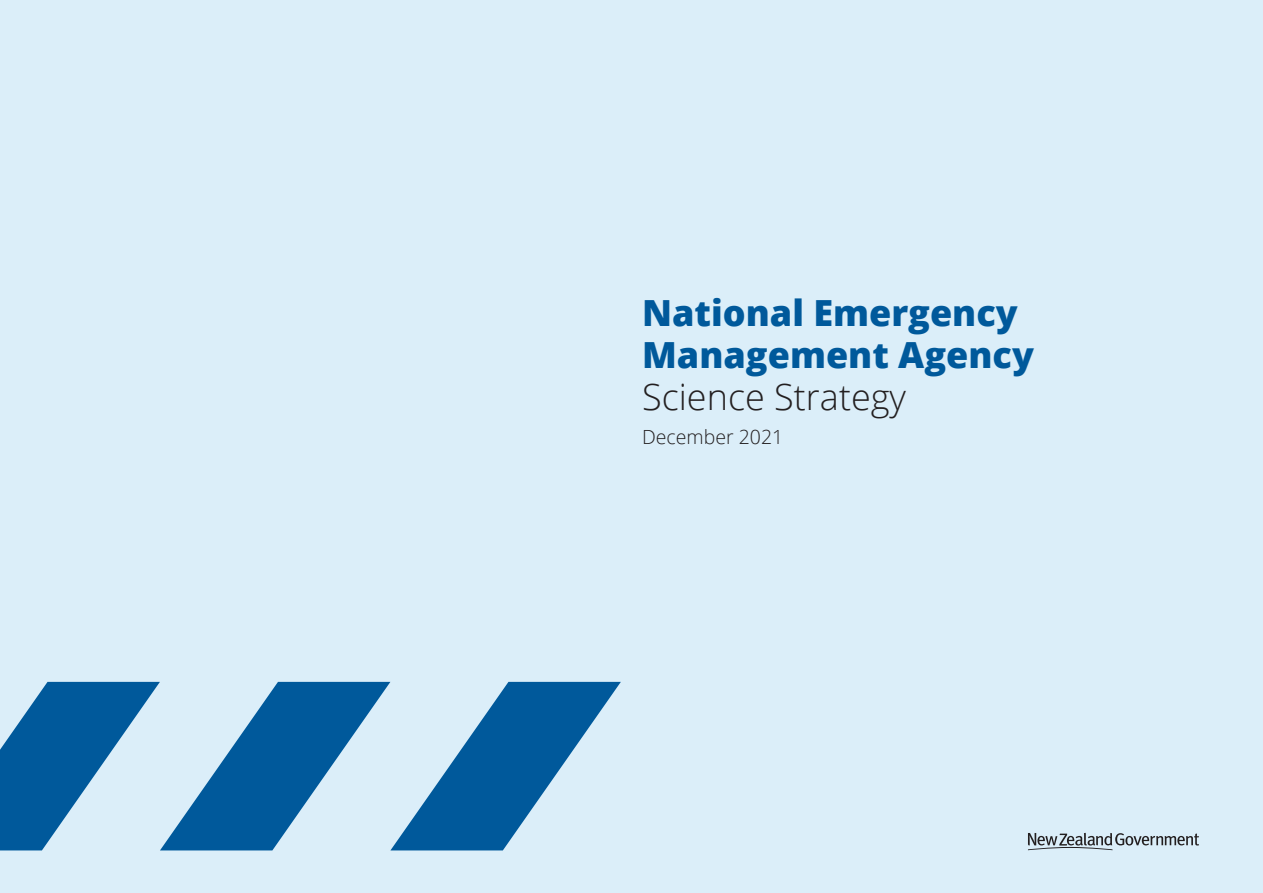
<style>
.page{position:relative;width:1263px;height:893px;background:#dbeef9}
.page>*{position:absolute;margin:0;border:0;box-sizing:border-box;transform-origin:0 0}
.t1{font:800 36px/42px "Open Sans";color:#00599b}
.t2{font:300 36px "Open Sans";color:#231f20}
.t3{font:300 19.5px "Open Sans";color:#231f20}
</style>
<div class="page">
<svg style="left:0;top:682px;width:621px;height:168px"></svg>
<svg style="left:1028px;top:833px;width:171px;height:17px"></svg>
<p class="t1" style="left:642px;top:290px;width:393px">National Emergency<br>Management Agency</p>
<p class="t2" style="left:642px;top:372px;width:266px">Science Strategy</p>
<p class="t3" style="left:642px;top:423px;width:143px">December 2021</p>
</div>
